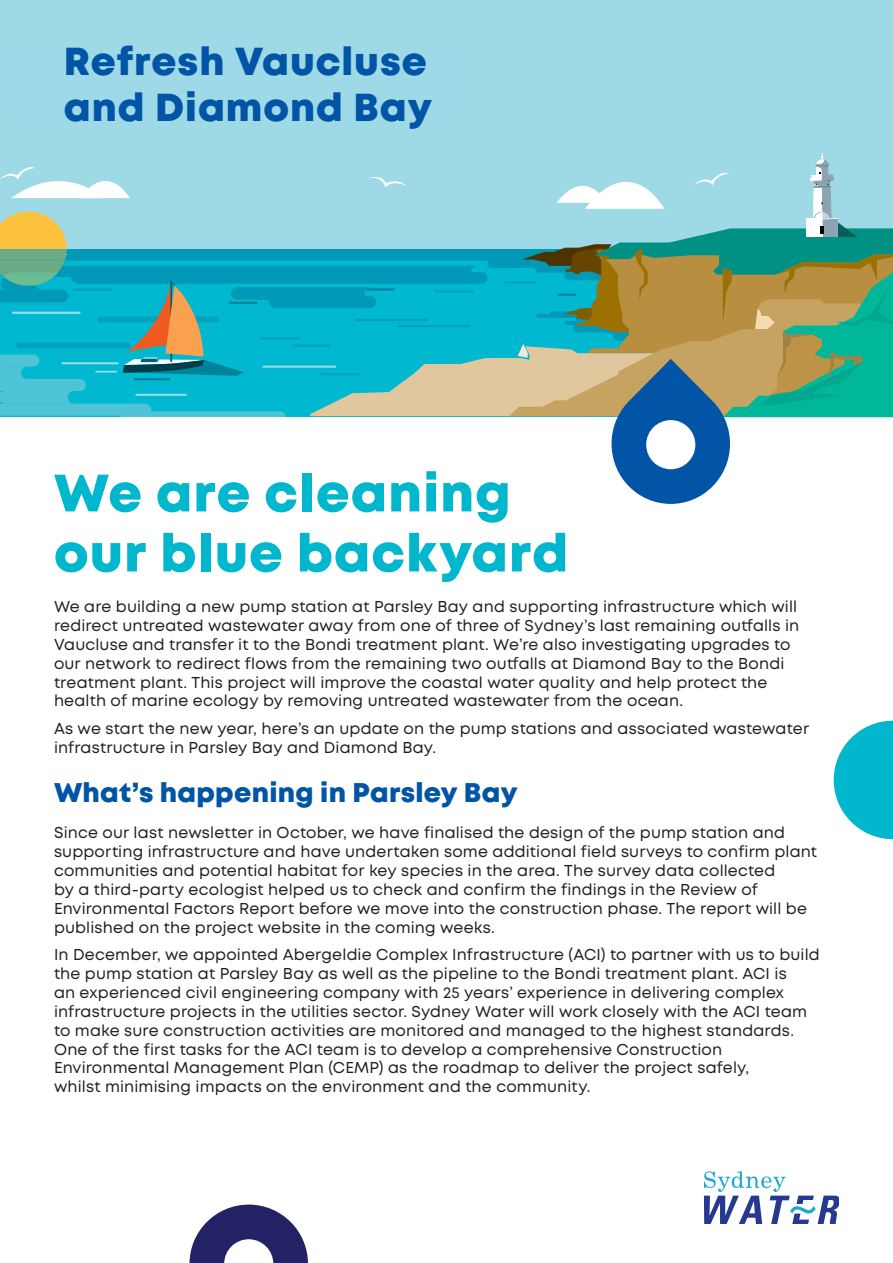
<style>
.page{position:relative;width:893px;height:1263px;background:#fff}
.page>*{position:absolute;margin:0;border:0;box-sizing:border-box;transform-origin:0 0}
.t1{font:800 52.5px/60px "Mont";letter-spacing:.02em;color:#00b7ce}
.t2{font:800 39px/46.8px "Mont";letter-spacing:.025em;color:#0154a6}
.t3{font:800 27px "Mont";letter-spacing:.01em;color:#0154a6}
.t4{font:15.75px/18.9px "Mont";letter-spacing:.01em;color:#231f20}
</style>
<div class="page">
<div style="left:0;top:0;width:893px;height:250px;background:#9ed9e6"></div>
<svg style="left:704px;top:1171px;width:135px;height:53px"></svg>
<svg style="left:0;top:153px;width:893px;height:351px"></svg>
<svg style="left:189px;top:1204px;width:119px;height:59px"></svg>
<svg style="left:834px;top:721px;width:59px;height:118px"></svg>
<p class="t2" style="left:64px;top:38px;width:369px">Refresh Vaucluse and Diamond Bay</p>
<p class="t1" style="left:54px;top:464px;width:516px">We are cleaning our blue backyard</p>
<p class="t4" style="left:54px;top:597px;width:747px">We are building a new pump station at Parsley Bay and supporting infrastructure which will redirect untreated wastewater away from one of three of Sydney’s last remaining outfalls in Vaucluse and transfer it to the Bondi treatment plant. We’re also investigating upgrades to our network to redirect flows from the remaining two outfalls at Diamond Bay to the Bondi treatment plant. This project will improve the coastal water quality and help protect the health of marine ecology by removing untreated wastewater from the ocean.</p>
<p class="t4" style="left:54px;top:719px;width:757px">As we start the new year, here’s an update on the pump stations and associated wastewater infrastructure in Parsley Bay and Diamond Bay.</p>
<p class="t3" style="left:54px;top:775px;width:465px">What’s happening in Parsley Bay</p>
<p class="t4" style="left:54px;top:823px;width:765px">Since our last newsletter in October, we have finalised the design of the pump station and supporting infrastructure and have undertaken some additional field surveys to confirm plant communities and potential habitat for key species in the area. The survey data collected<br>by a third-party ecologist helped us to check and confirm the findings in the Review of Environmental Factors Report before we move into the construction phase. The report will be published on the project website in the coming weeks.</p>
<p class="t4" style="left:54px;top:945px;width:767px">In December, we appointed Abergeldie Complex Infrastructure (ACI) to partner with us to build the pump station at Parsley Bay as well as the pipeline to the Bondi treatment plant. ACI is<br>an experienced civil engineering company with 25 years’ experience in delivering complex infrastructure projects in the utilities sector. Sydney Water will work closely with the ACI team to make sure construction activities are monitored and managed to the highest standards.<br>One of the first tasks for the ACI team is to develop a comprehensive Construction Environmental Management Plan (CEMP) as the roadmap to deliver the project safely,<br>whilst minimising impacts on the environment and the community.</p>
</div>
